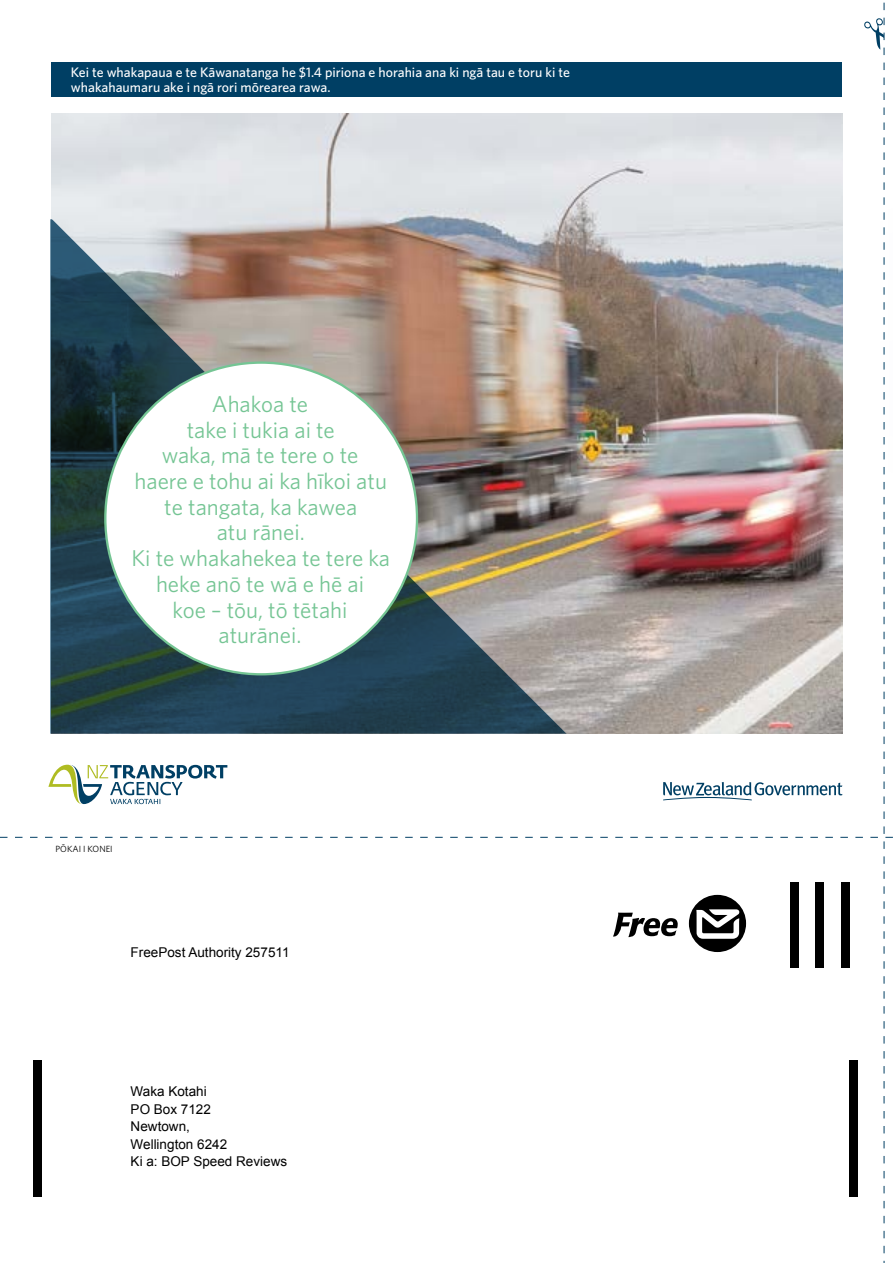
<style>
.page{position:relative;width:893px;height:1263px;background:#fff}
.page>*{position:absolute;margin:0;border:0;box-sizing:border-box;transform-origin:0 0}
.t1{font:22.8px/25.7px "Whitney";color:#75c594;text-align:center}
.t2{font:500 13.8px/14.9px "Whitney";color:#fff}
.t3{font:13.5px/17.5px "Arial";color:#000}
.t4{font:9px "Whitney";color:#000}
</style>
<div class="page">
<img style="left:0;top:2px;width:893px;height:1261px">
<div style="left:33px;top:1061px;width:8px;height:136px;background:#000"></div>
<div style="left:849px;top:1061px;width:9px;height:136px;background:#000"></div>
<div style="left:790px;top:882px;width:8px;height:85px;background:#000"></div>
<div style="left:815px;top:882px;width:9px;height:85px;background:#000"></div>
<div style="left:841px;top:882px;width:8px;height:85px;background:#000"></div>
<div style="left:105px;top:363px;width:312px;height:311px;background:#fff;border-radius:50%"></div>
<p class="t2" style="left:71px;top:65px;width:500px">Kei te whakapaua e te Kāwanatanga he $1.4 piriona e horahia ana ki ngā tau e toru ki te whakahaumaru ake i ngā rori mōrearea rawa.</p>
<p class="t1" style="left:131px;top:390px;width:260px">Ahakoa te<br>take i tukia ai te<br>waka, mā te tere o te<br>haere e tohu ai ka hīkoi atu te tangata, ka kawea<br>atu rānei.<br>Ki te whakahekea te tere ka heke anō te wā e hē ai<br>koe – tōu, tō tētahi aturānei.</p>
<p class="t4" style="left:56px;top:843px;width:59px">PŌKAI I KONEI</p>
<p class="t3" style="left:131px;top:944px;width:160px">FreePost Authority 257511</p>
<p class="t3" style="left:131px;top:1083px;width:158px">Waka Kotahi<br>PO Box 7122<br>Newtown,<br>Wellington 6242<br>Ki a: BOP Speed Reviews</p>
</div>
